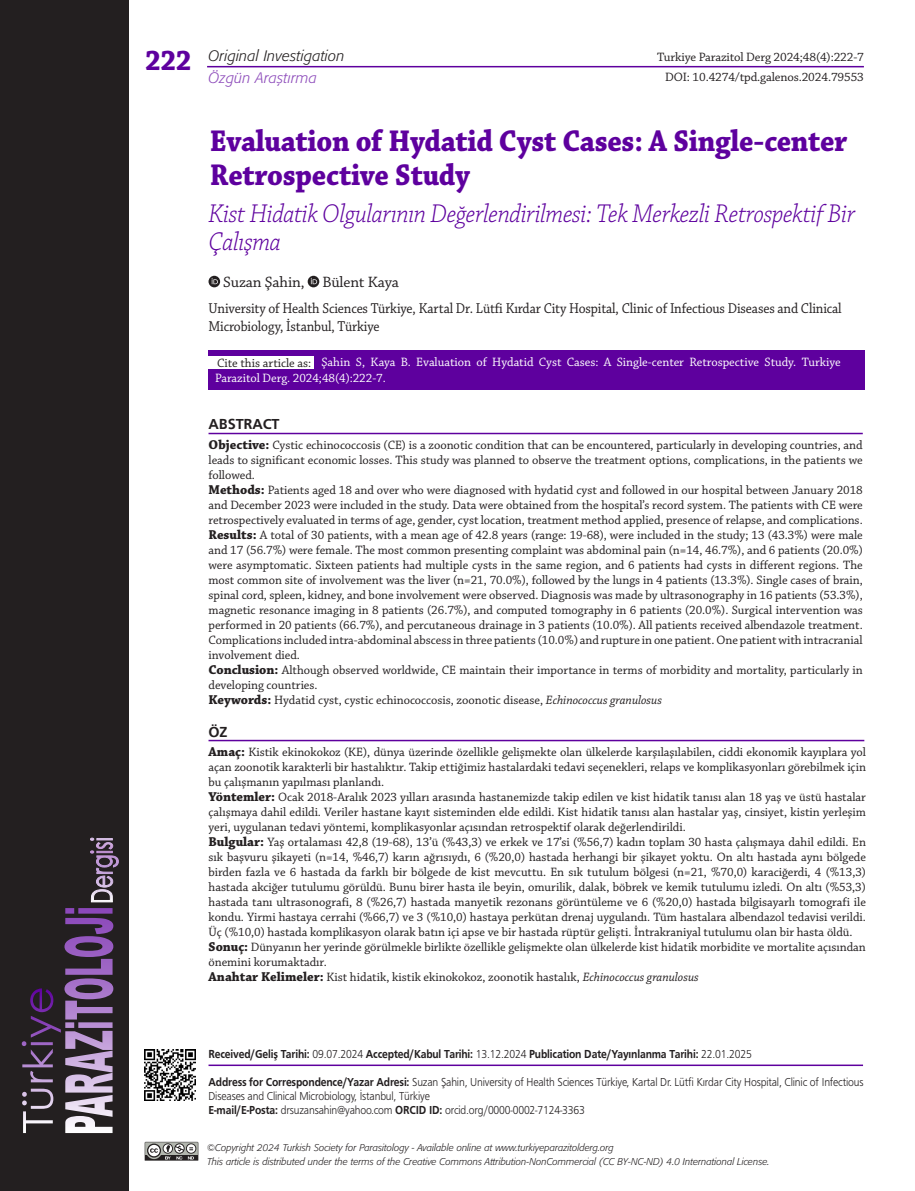
<style>
.page{position:relative;width:915px;height:1191px;background:#fff}
.page>*{position:absolute;margin:0;border:0;box-sizing:border-box;transform-origin:0 0}
.ANA_BASLIK{font:700 31.5px/33.8px "Chaparral Pro";letter-spacing:-.01em;color:#5e009e;scale:.92 1}
.BASLIK_2{font:italic 300 27px/28.5px "Chaparral Pro";letter-spacing:-.015em;color:#5e009e;scale:.92 1}
.YAZARLAR{font:15.75px "Chaparral Pro";letter-spacing:-.01em;color:#231f20}
.KURUMLAR{font:15px/18px "Chaparral Pro";letter-spacing:-.01em;color:#231f20;scale:.91 1}
.t1{font:15px/22.4px "Formata Light Ita Tr";letter-spacing:.01em;color:#231f20}
.t2{font:15px "Frugal Bold Tr";letter-spacing:-.01em;color:#231f20}
.OZET{font:12.75px/15px "Chaparral Pro";color:#231f20;text-align:justify}
.OZET-2{font:12.75px/16.5px "Chaparral Pro";color:#fff}
.SAYFA_NO{font:12.75px "Chaparral Pro";letter-spacing:-.01em;color:#231f20}
.ADRES{font:12px/14.2px "Frugal Normal Tr";letter-spacing:-.015em;color:#231f20;scale:.9 1}
.ADRES-2{font:12px "Frugal Bold Tr";letter-spacing:-.015em;color:#231f20;scale:.9 1}
.t3{font:9.75px/13.5px "Formata Light Ita Tr";color:#231f20}
.s1{color:#8e4dbb}
.s2{font-weight:700;font-size:13.5px}
.s3{font-style:italic}
.s4{font-family:"Frugal Normal Tr"}
.s5{font-family:"Frugal Bold Tr"}
</style>
<div class="page">
<hr style="left:207px;top:66px;width:656px;height:1px;background:#5e009e">
<div style="left:0;top:0;width:129px;height:1191px;background:#231f20"></div>
<svg style="left:145px;top:1141px;width:53px;height:19px"></svg>
<svg style="left:22px;top:908px;width:91px;height:225px"></svg>
<svg style="left:90px;top:837px;width:29px;height:65px"></svg>
<img style="left:145px;top:1049px;width:51px;height:51px">
<hr style="left:208px;top:1064px;width:654px;height:2px;background:#5e009e">
<svg style="left:208px;top:276px;width:12px;height:11px"></svg>
<svg style="left:211px;top:278px;width:7px;height:6px"></svg>
<svg style="left:307px;top:276px;width:12px;height:11px"></svg>
<svg style="left:311px;top:278px;width:6px;height:6px"></svg>
<hr style="left:208px;top:433px;width:654px;height:1px;background:#5e009e">
<div style="left:208px;top:350px;width:657px;height:39px;background:#5e009e"></div>
<hr style="left:208px;top:740px;width:656px;height:1px;background:#5e009e">
<div style="left:208px;top:356px;width:106px;height:12px;background:#fff"></div>
<p class="t1" style="left:145px;top:45px;width:201px;text-indent:63px">Original Investigation<br><sup>222</sup> <span class="s1">Özgün Araştırma</span></p>
<p class="SAYFA_NO" style="left:656px;top:50px;width:208px">Turkiye Parazitol Derg 2024;48(4):222-7</p>
<p class="OZET" style="left:665px;top:70px;width:200px">DOI: 10.4274/tpd.galenos.2024.79553</p>
<p class="ANA_BASLIK" style="left:210px;top:125px;width:694px">Evaluation of Hydatid Cyst Cases: A Single-center<br>Retrospective Study</p>
<p class="BASLIK_2" style="left:208px;top:200px;width:704px">Kist Hidatik Olgularının Değerlendirilmesi: Tek Merkezli Retrospektif Bir<br>Çalışma</p>
<p class="YAZARLAR" style="left:223px;top:274px;width:177px">Suzan Şahin, Bülent Kaya</p>
<p class="KURUMLAR" style="left:208px;top:300px;width:697px">University of Health Sciences Türkiye, Kartal Dr. Lütfi Kırdar City Hospital, Clinic of Infectious Diseases and Clinical<br>Microbiology, İstanbul, Türkiye</p>
<p class="OZET-2" style="left:215px;top:354px;width:627px;text-indent:106px">Şahin S, Kaya B. Evaluation of Hydatid Cyst Cases: A Single-center Retrospective Study. Turkiye<br>Parazitol Derg. 2024;48(4):222-7.</p>
<p class="OZET" style="left:217px;top:355px;width:96px">Cite this article as:</p>
<p class="t2" style="left:208px;top:415px;width:72px">ABSTRACT</p>
<p class="OZET" style="left:208px;top:438px;width:655px"><span class="s2">Objective:</span> Cystic echinococcosis (CE) is a zoonotic condition that can be encountered, particularly in developing countries, and leads to significant economic losses. This study was planned to observe the treatment options, complications, in the patients we followed.</p>
<p class="OZET" style="left:208px;top:483px;width:655px"><span class="s2">Methods:</span> Patients aged 18 and over who were diagnosed with hydatid cyst and followed in our hospital between January 2018 and December 2023 were included in the study. Data were obtained from the hospital’s record system. The patients with CE were retrospectively evaluated in terms of age, gender, cyst location, treatment method applied, presence of relapse, and complications.</p>
<p class="OZET" style="left:208px;top:528px;width:655px"><span class="s2">Results:</span> A total of 30 patients, with a mean age of 42.8 years (range: 19-68), were included in the study; 13 (43.3%) were male and 17 (56.7%) were female. The most common presenting complaint was abdominal pain (n=14, 46.7%), and 6 patients (20.0%) were asymptomatic. Sixteen patients had multiple cysts in the same region, and 6 patients had cysts in different regions. The most common site of involvement was the liver (n=21, 70.0%), followed by the lungs in 4 patients (13.3%). Single cases of brain, spinal cord, spleen, kidney, and bone involvement were observed. Diagnosis was made by ultrasonography in 16 patients (53.3%), magnetic resonance imaging in 8 patients (26.7%), and computed tomography in 6 patients (20.0%). Surgical intervention was performed in 20 patients (66.7%), and percutaneous drainage in 3 patients (10.0%). All patients received albendazole treatment.<br>Complications included intra-abdominal abscess in three patients (10.0%) and rupture in one patient. One patient with intracranial involvement died.</p>
<p class="OZET" style="left:208px;top:663px;width:655px"><span class="s2">Conclusion:</span> Although observed worldwide, CE maintain their importance in terms of morbidity and mortality, particularly in developing countries.</p>
<p class="OZET" style="left:208px;top:693px;width:454px"><span class="s2">Keywords:</span> Hydatid cyst, cystic echinococcosis, zoonotic disease, <span class="s3">Echinococcus granulosus</span></p>
<p class="t2" style="left:208px;top:723px;width:21px">ÖZ</p>
<p class="OZET" style="left:208px;top:745px;width:658px"><span class="s2">Amaç:</span> Kistik ekinokokoz (KE), dünya üzerinde özellikle gelişmekte olan ülkelerde karşılaşılabilen, ciddi ekonomik kayıplara yol açan zoonotik karakterli bir hastalıktır. Takip ettiğimiz hastalardaki tedavi seçenekleri, relaps ve komplikasyonları görebilmek için bu çalışmanın yapılması planlandı.</p>
<p class="OZET" style="left:208px;top:790px;width:658px"><span class="s2">Yöntemler:</span> Ocak 2018-Aralık 2023 yılları arasında hastanemizde takip edilen ve kist hidatik tanısı alan 18 yaş ve üstü hastalar çalışmaya dahil edildi. Veriler hastane kayıt sisteminden elde edildi. Kist hidatik tanısı alan hastalar yaş, cinsiyet, kistin yerleşim yeri, uygulanan tedavi yöntemi, komplikasyonlar açısından retrospektif olarak değerlendirildi.</p>
<p class="OZET" style="left:208px;top:835px;width:658px"><span class="s2">Bulgular:</span> Yaş ortalaması 42,8 (19-68), 13’ü (%43,3) ve erkek ve 17’si (%56,7) kadın toplam 30 hasta çalışmaya dahil edildi. En sık başvuru şikayeti (n=14, %46,7) karın ağrısıydı, 6 (%20,0) hastada herhangi bir şikayet yoktu. On altı hastada aynı bölgede birden fazla ve 6 hastada da farklı bir bölgede de kist mevcuttu. En sık tutulum bölgesi (n=21, %70,0) karaciğerdi, 4 (%13,3) hastada akciğer tutulumu görüldü. Bunu birer hasta ile beyin, omurilik, dalak, böbrek ve kemik tutulumu izledi. On altı (%53,3) hastada tanı ultrasonografi, 8 (%26,7) hastada manyetik rezonans görüntüleme ve 6 (%20,0) hastada bilgisayarlı tomografi ile kondu. Yirmi hastaya cerrahi (%66,7) ve 3 (%10,0) hastaya perkütan drenaj uygulandı. Tüm hastalara albendazol tedavisi verildi.<br>Üç (%10,0) hastada komplikasyon olarak batın içi apse ve bir hastada rüptür gelişti. İntrakraniyal tutulumu olan bir hasta öldü.</p>
<p class="OZET" style="left:208px;top:940px;width:658px"><span class="s2">Sonuç:</span> Dünyanın her yerinde görülmekle birlikte özellikle gelişmekte olan ülkelerde kist hidatik morbidite ve mortalite açısından önemini korumaktadır.</p>
<p class="OZET" style="left:208px;top:970px;width:491px"><span class="s2">Anahtar Kelimeler:</span> Kist hidatik, kistik ekinokokoz, zoonotik hastalık, <span class="s3">Echinococcus granulosus</span></p>
<p class="ADRES-2" style="left:208px;top:1047px;width:605px">Received/Geliş Tarihi: <span class="s4">09.07.2024</span> Accepted/Kabul Tarihi: <span class="s4">13.12.2024</span> Publication Date/Yayınlanma Tarihi: <span class="s4">22.01.2025</span></p>
<p class="ADRES" style="left:208px;top:1074px;width:729px"><span class="s5">Address for Correspondence/Yazar Adresi:</span> Suzan Şahin, University of Health Sciences Türkiye, Kartal Dr. Lütfi Kırdar City Hospital, Clinic of Infectious<br>Diseases and Clinical Microbiology, İstanbul, Türkiye<br><span class="s5">E-mail/E-Posta:</span> drsuzansahin@yahoo.com <span class="s5">ORCID ID:</span> orcid.org/0000-0002-7124-3363</p>
<p class="t3" style="left:207px;top:1141px;width:563px">©Copyright 2024 Turkish Society for Parasitology - Available online at www.turkiyeparazitolderg.org<br>This article is distributed under the terms of the Creative Commons Attribution-NonCommercial (CC BY-NC-ND) 4.0 International License.</p>
</div>
